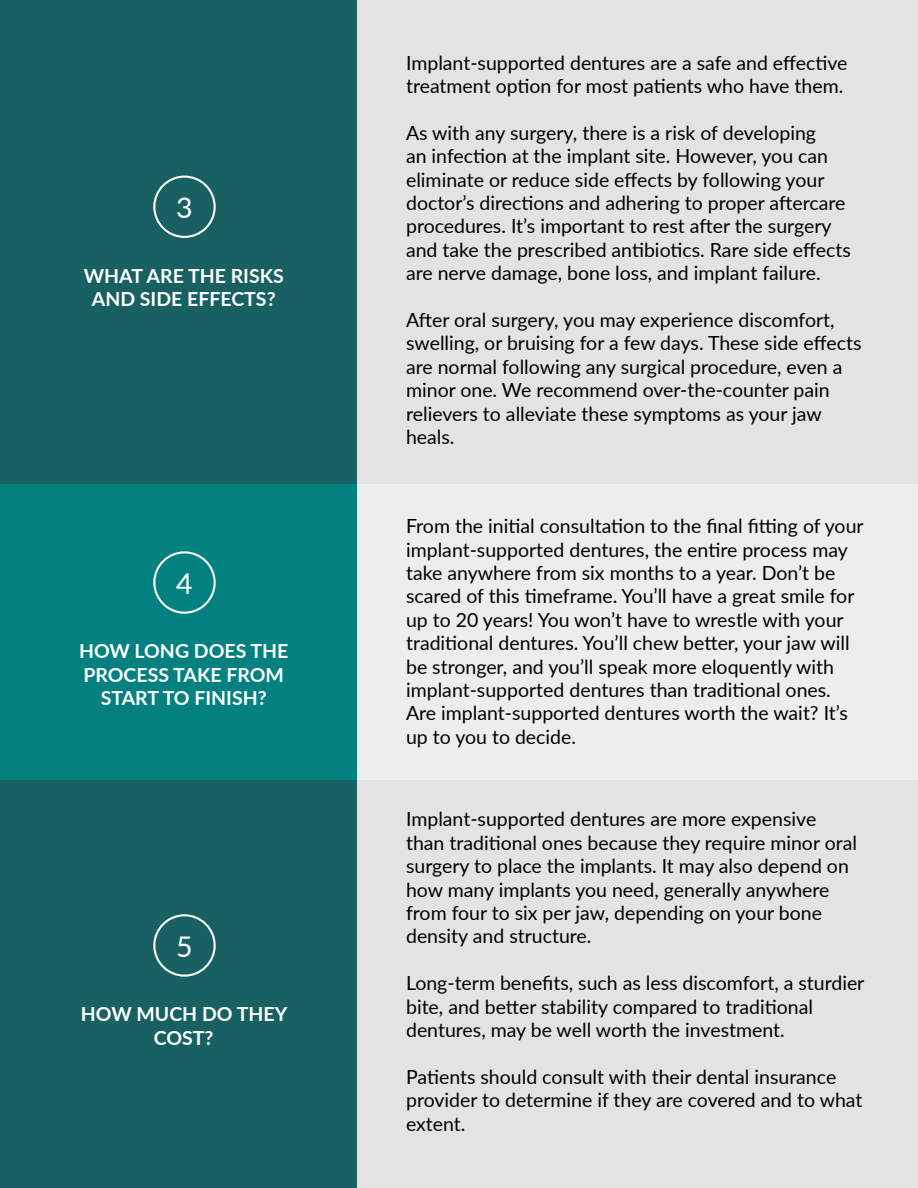
<style>
.page{position:relative;width:918px;height:1188px;background:#fff}
.page>*{position:absolute;margin:0;border:0;box-sizing:border-box;transform-origin:0 0}
.t1{font:28.5px "Lato";color:#fff}
.t2{font:19.5px/23.4px "Lato";color:#000}
.t3{font:700 19.5px/23.4px "Lato";color:#fff;text-align:center}
</style>
<div class="page">
<div style="left:356px;top:780px;width:562px;height:408px;background:#e2e3e2"></div>
<div style="left:356px;top:483px;width:562px;height:297px;background:#eceded"></div>
<div style="left:0;top:779px;width:356px;height:409px;background:#186062"></div>
<div style="left:0;top:483px;width:356px;height:296px;background:#028180"></div>
<div style="left:153px;top:914px;width:63px;height:63px;border:2px solid #fff;border-radius:50%"></div>
<div style="left:153px;top:551px;width:63px;height:63px;border:2px solid #fff;border-radius:50%"></div>
<div style="left:356px;top:0;width:562px;height:483px;background:#e2e3e2"></div>
<div style="left:0;top:0;width:356px;height:483px;background:#186062"></div>
<div style="left:153px;top:176px;width:63px;height:62px;border:2px solid #fff;border-radius:50%"></div>
<h1 class="t1" style="left:176px;top:187px;width:18px">3</h1>
<p class="t3" style="left:84px;top:263px;width:202px">WHAT ARE THE RISKS<br>AND SIDE EFFECTS?</p>
<h1 class="t1" style="left:176px;top:563px;width:18px">4</h1>
<p class="t3" style="left:79px;top:639px;width:211px">HOW LONG DOES THE<br>PROCESS TAKE FROM<br>START TO FINISH?</p>
<h1 class="t1" style="left:176px;top:926px;width:18px">5</h1>
<p class="t3" style="left:81px;top:1002px;width:208px">HOW MUCH DO THEY<br>COST?</p>
<p class="t2" style="left:406px;top:50px;width:443px">Implant-supported dentures are a safe and effective treatment option for most patients who have them.</p>
<p class="t2" style="left:406px;top:120px;width:446px">As with any surgery, there is a risk of developing<br>an infection at the implant site. However, you can eliminate or reduce side effects by following your doctor’s directions and adhering to proper aftercare procedures. It’s important to rest after the surgery and take the prescribed antibiotics. Rare side effects are nerve damage, bone loss, and implant failure.</p>
<p class="t2" style="left:406px;top:307px;width:457px">After oral surgery, you may experience discomfort, swelling, or bruising for a few days. These side effects are normal following any surgical procedure, even a minor one. We recommend over-the-counter pain relievers to alleviate these symptoms as your jaw heals.</p>
<p class="t2" style="left:406px;top:514px;width:459px">From the initial consultation to the final fitting of your implant-supported dentures, the entire process may take anywhere from six months to a year. Don’t be scared of this timeframe. You’ll have a great smile for up to 20 years! You won’t have to wrestle with your traditional dentures. You’ll chew better, your jaw will be stronger, and you’ll speak more eloquently with implant-supported dentures than traditional ones.<br>Are implant-supported dentures worth the wait? It’s up to you to decide.</p>
<p class="t2" style="left:406px;top:807px;width:452px">Implant-supported dentures are more expensive than traditional ones because they require minor oral surgery to place the implants. It may also depend on how many implants you need, generally anywhere from four to six per jaw, depending on your bone density and structure.</p>
<p class="t2" style="left:406px;top:971px;width:460px">Long-term benefits, such as less discomfort, a sturdier bite, and better stability compared to traditional dentures, may be well worth the investment.</p>
<p class="t2" style="left:406px;top:1064px;width:458px">Patients should consult with their dental insurance provider to determine if they are covered and to what extent.</p>
</div>
